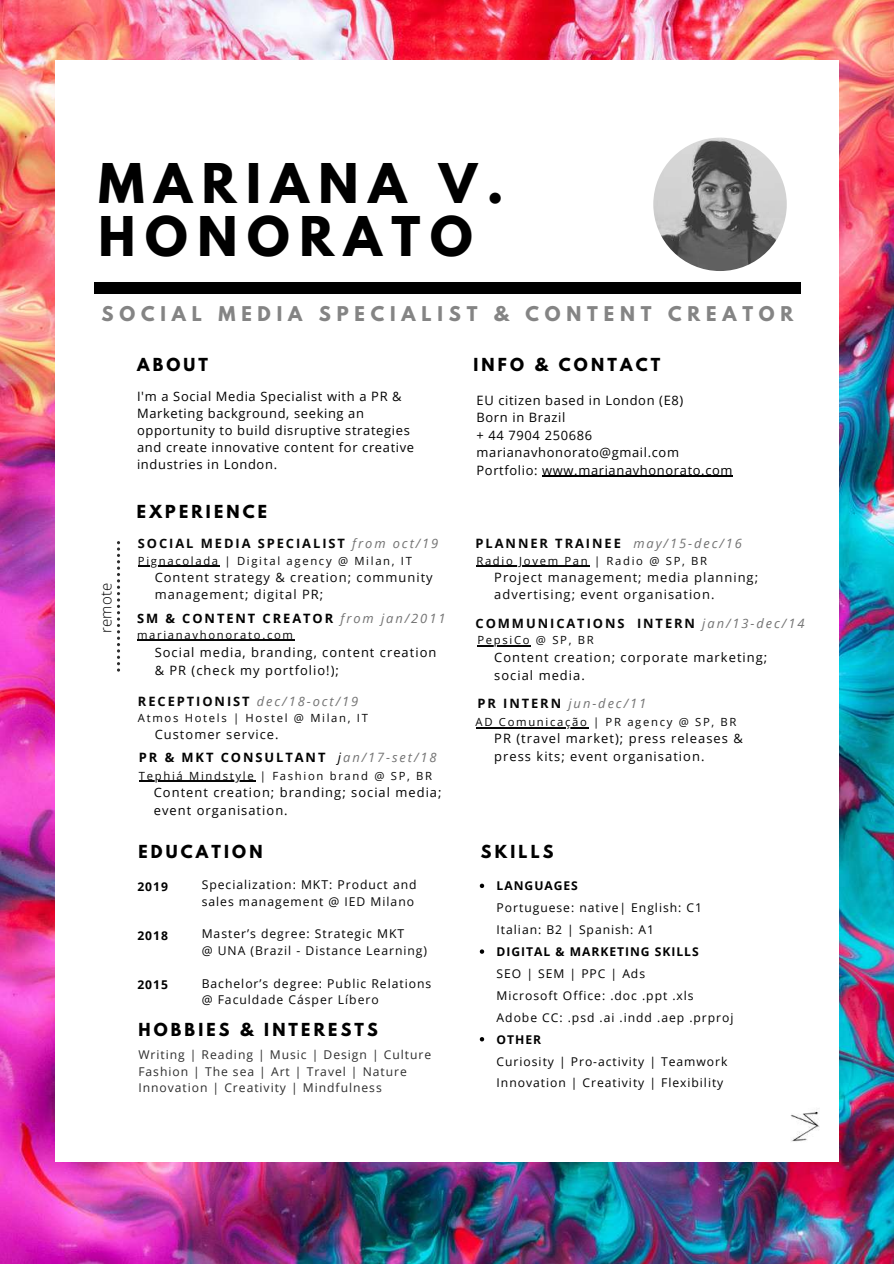
<style>
.page{position:relative;width:894px;height:1264px;background:#fff}
.page>*{position:absolute;margin:0;border:0;box-sizing:border-box;transform-origin:0 0}
.t1{font:700 48.45px/53.7px "League Spartan";letter-spacing:.2em;color:#000}
.t2{font:700 18px "League Spartan";letter-spacing:.32em;color:#070707}
.t3{font:700 15.9px "League Spartan";letter-spacing:.2em;color:#000}
.t4{font:300 15px "Open Sans";color:#000}
.t5{font:12.9px/17.5px "Open Sans";letter-spacing:.05em;color:#000}
.t6{font:12.9px/17.5px "Open Sans";letter-spacing:.08em;color:#000}
.t7{font:12.9px/17.5px "Open Sans";letter-spacing:.08em;color:#070707}
.t8{font:700 12.9px "Open Sans";letter-spacing:.15em;color:#070707}
.t9{font:700 12.9px "Open Sans";letter-spacing:.15em;color:#000}
.t10{font:italic 12.9px "Open Sans";letter-spacing:.15em;color:#737373}
.t11{font:12.15px/21.9px "Open Sans";letter-spacing:.08em;color:#000}
.t12{font:12.15px/16.5px "Open Sans";letter-spacing:.08em;color:#2d2d2d}
.t13{font:700 12.15px "Open Sans";letter-spacing:.08em;color:#000}
.t14{font:11.25px "Open Sans";letter-spacing:.15em;color:#070707}
.s1{font-weight:400;font-style:italic;color:#737373}
.s2{font-weight:700;font-style:normal;color:#070707}
.s3{font-weight:400;font-style:italic}
.s4{color:#070707}
</style>
<div class="page">
<img style="left:0;top:0;width:893px;height:1263px">
<div style="left:56px;top:60px;width:783px;height:1101px;background:#fff"></div>
<div style="left:94px;top:283px;width:706px;height:10px;background:#000"></div>
<img style="left:653px;top:138px;width:133px;height:133px;border-radius:50%">
<svg style="left:117px;top:541px;width:3px;height:130px"></svg>
<img style="left:790px;top:1108px;width:30px;height:34px">
<hr style="left:542px;top:476px;width:191px;height:1px;background:#000">
<svg style="left:479px;top:883px;width:5px;height:5px"></svg>
<svg style="left:479px;top:949px;width:5px;height:4px"></svg>
<svg style="left:479px;top:1037px;width:5px;height:4px"></svg>
<hr style="left:476px;top:565px;width:113px;height:2px;background:#070707">
<hr style="left:137px;top:639px;width:157px;height:2px;background:#070707">
<hr style="left:139px;top:780px;width:116px;height:2px;background:#070707">
<hr style="left:477px;top:645px;width:54px;height:1px;background:#070707">
<hr style="left:475px;top:727px;width:113px;height:1px;background:#070707">
<hr style="left:138px;top:565px;width:82px;height:2px;background:#070707">
<h1 class="t1" style="left:98px;top:162px;width:407px">MARIANA V.<br>HONORATO</h1>
<h2 class="t2" style="left:101px;top:305px;width:693px">SOCIAL MEDIA SPECIALIST &amp; CONTENT CREATOR</h2>
<p class="t4" style="left:96px;top:632px;width:51px;rotate:-90deg">remote</p>
<h3 class="t3" style="left:137px;top:356px;width:73px">ABOUT</h3>
<p class="t5" style="left:137px;top:387px;width:278px;line-height:17.1px">I'm a Social Media Specialist with a PR &amp; Marketing background, seeking an opportunity to build disruptive strategies and create innovative content for creative industries in London.</p>
<h3 class="t3" style="left:137px;top:503px;width:132px">EXPERIENCE</h3>
<p class="t8" style="left:138px;top:534px;width:302px">SOCIAL MEDIA SPECIALIST <span class="s1">from oct/19</span></p>
<p class="t14" style="left:138px;top:552px;width:275px">Pignacolada | Digital agency @ Milan, IT</p>
<p class="t7" style="left:155px;top:568px;width:279px">Content strategy &amp; creation; community management; digital PR;</p>
<p class="t9" style="left:137px;top:609px;width:310px">SM &amp; CONTENT CREATOR <span class="s1">from jan/2011</span></p>
<p class="t14" style="left:137px;top:626px;width:157px">marianavhonorato.com</p>
<p class="t6" style="left:155px;top:643px;width:283px">Social media, branding, content creation &amp; PR (check my portfolio!);</p>
<p class="t10" style="left:138px;top:692px;width:222px"><span class="s2">RECEPTIONIST</span> dec/18-oct/19</p>
<p class="t14" style="left:138px;top:710px;width:231px">Atmos Hotels | Hostel @ Milan, IT</p>
<p class="t7" style="left:155px;top:725px;width:125px">Customer service.</p>
<p class="t9" style="left:139px;top:748px;width:299px">PR &amp; MKT CONSULTANT <span class="s3">j</span><span class="s1">an/17-set/18</span></p>
<p class="t14" style="left:139px;top:767px;width:294px">Tephiá Mindstyle | Fashion brand @ SP, BR</p>
<p class="t6" style="left:154px;top:783px;width:289px">Content creation; branding; social media; event organisation.</p>
<h3 class="t3" style="left:138px;top:843px;width:126px">EDUCATION</h3>
<p class="t13" style="left:137px;top:877px;width:32px">2019</p>
<p class="t13" style="left:137px;top:926px;width:32px">2018</p>
<p class="t13" style="left:137px;top:976px;width:32px">2015</p>
<p class="t11" style="left:202px;top:876px;width:216px;line-height:16.5px">Specialization: MKT: Product and sales management @ <span class="s4">IED Milano</span></p>
<p class="t11" style="left:202px;top:925px;width:227px;line-height:16.5px">Master’s degree: Strategic MKT<br>@ <span class="s4">UNA (Brazil - Distance Learning)</span></p>
<p class="t11" style="left:202px;top:974px;width:231px;line-height:16.5px">Bachelor’s degree: Public Relations @ <span class="s4">Faculdade Cásper Líbero</span></p>
<h3 class="t3" style="left:138px;top:1021px;width:241px">HOBBIES &amp; INTERESTS</h3>
<p class="t12" style="left:138px;top:1046px;width:294px">Writing | Reading | Music | Design | Culture<br>Fashion | The sea | Art | Travel | Nature<br>Innovation | Creativity | Mindfulness</p>
<h3 class="t3" style="left:473px;top:357px;width:188px">INFO &amp; CONTACT</h3>
<p class="t5" style="left:476px;top:391px;width:257px">EU citizen based in London (E8)<br>Born in Brazil<br>+ 44 7904 250686 marianavhonorato@gmail.com<br>Portfolio: www.marianavhonorato.com</p>
<p class="t8" style="left:475px;top:534px;width:268px">PLANNER TRAINEE <span class="s1">may/15-dec/16</span></p>
<p class="t14" style="left:476px;top:552px;width:232px">Radio Jovem Pan | Radio @ SP, BR</p>
<p class="t7" style="left:494px;top:568px;width:265px">Project management; media planning; advertising; event organisation.</p>
<p class="t8" style="left:475px;top:613px;width:330px">COMMUNICATIONS INTERN <span class="s1">jan/13-dec/14</span></p>
<p class="t6" style="left:494px;top:648px;width:274px;line-height:18px">Content creation; corporate marketing; social media.</p>
<p class="t14" style="left:475px;top:714px;width:262px">AD Comunicação | PR agency @ SP, BR</p>
<p class="t14" style="left:477px;top:632px;width:118px">PepsiCo @ SP, BR</p>
<p class="t10" style="left:477px;top:694px;width:170px"><span class="s2">PR INTERN</span> jun-dec/11</p>
<p class="t6" style="left:494px;top:729px;width:250px;line-height:18px">PR (travel market); press releases &amp; press kits; event organisation.</p>
<h3 class="t3" style="left:480px;top:843px;width:74px">SKILLS</h3>
<p class="t13" style="left:496px;top:877px;width:83px">LANGUAGES</p>
<p class="t11" style="left:496px;top:896px;width:207px">Portuguese: native| English: C1<br>Italian: B2 | Spanish: A1</p>
<p class="t11" style="left:496px;top:962px;width:238px">SEO | SEM | PPC | Ads<br>Microsoft Office: .doc .ppt .xls<br>Adobe CC: .psd .ai .indd .aep .prproj</p>
<p class="t11" style="left:496px;top:1049px;width:232px">Curiosity | Pro-activity | Teamwork<br>Innovation | Creativity | Flexibility</p>
<p class="t13" style="left:496px;top:943px;width:203px">DIGITAL &amp; MARKETING SKILLS</p>
<p class="t13" style="left:496px;top:1030px;width:46px">OTHER</p>
</div>
